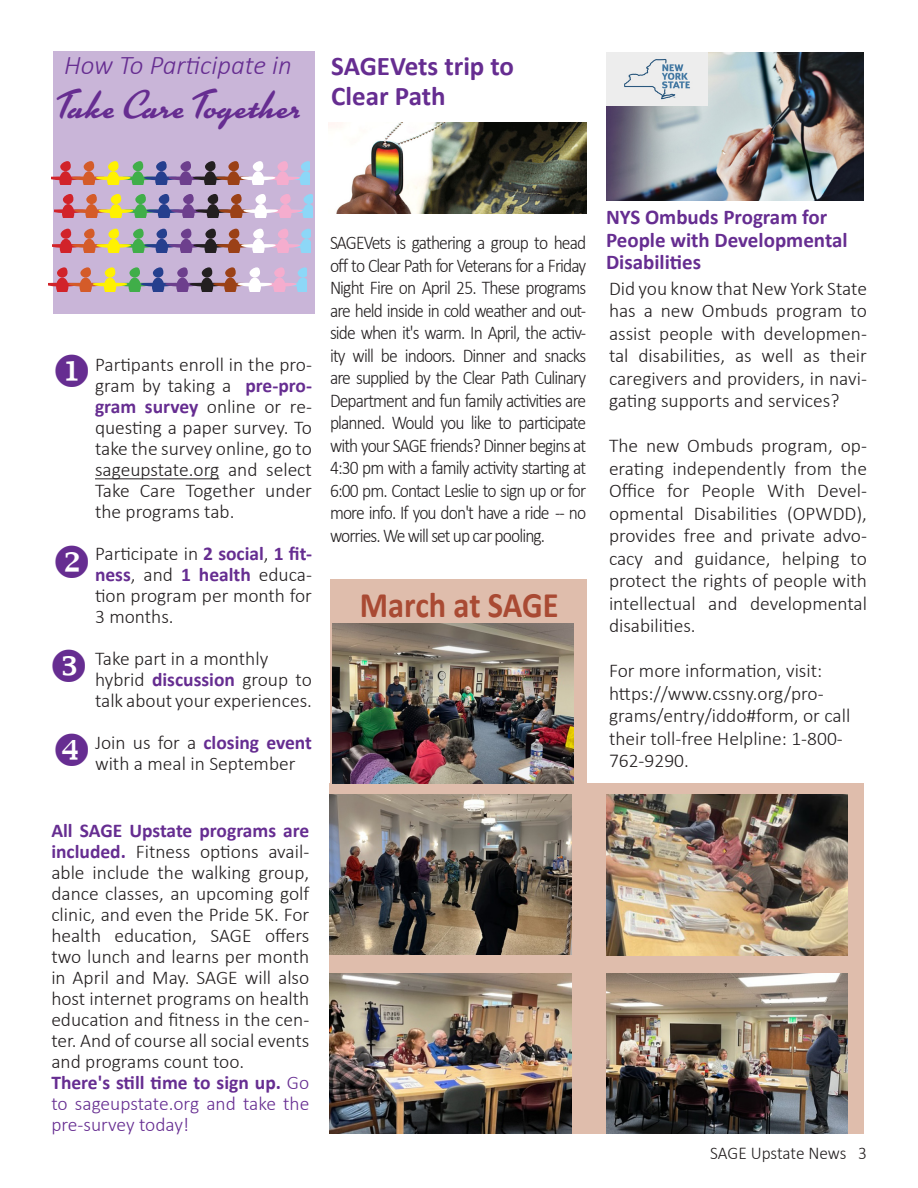
<style>
.page{position:relative;width:918px;height:1188px;background:#fff}
.page>*{position:absolute;margin:0;border:0;box-sizing:border-box;transform-origin:0 0}
.t1{font:39px "Kinescope";color:#662d91}
.t2{font:700 36px "Calibri";letter-spacing:-.005em;color:#a94a33;scale:.9 1}
.t3{font:700 27px "Calibri";color:#662d91}
.t4{font:italic 300 27px "Calibri";color:#662d91}
.t5{font:700 21px/22.5px "Calibri";color:#662d91}
.t6{font:300 19.5px/21px "Calibri";color:#231f20;text-align:justify}
.t7{font:300 19.5px/22.5px "Calibri";color:#231f20;text-align:justify;scale:.9 1}
.t8{font:300 19.5px/21px "Calibri";color:#662d91;text-align:justify}
.t9{font:300 18px "Calibri";letter-spacing:-.005em;color:#231f20;scale:.96 1}
.s1{font-weight:700;color:#662d91}
.s2{font-weight:700}
</style>
<div class="page">
<div style="left:330px;top:784px;width:534px;height:350px;background:#dfbdac"></div>
<div style="left:54px;top:52px;width:261px;height:262px;background:#c9b5d8"></div>
<hr style="left:95px;top:478px;width:124px;height:1px;background:#231f20">
<img style="left:606px;top:795px;width:242px;height:161px">
<svg style="left:52px;top:161px;width:258px;height:24px"></svg>
<svg style="left:55px;top:194px;width:258px;height:24px"></svg>
<svg style="left:52px;top:229px;width:258px;height:23px"></svg>
<svg style="left:49px;top:267px;width:258px;height:24px"></svg>
<img style="left:606px;top:974px;width:242px;height:160px">
<img style="left:330px;top:974px;width:242px;height:160px">
<img style="left:328px;top:122px;width:258px;height:92px">
<img style="left:606px;top:52px;width:258px;height:149px">
<img style="left:606px;top:53px;width:101px;height:53px">
<div style="left:330px;top:579px;width:256px;height:296px;background:#dfbdac"></div>
<img style="left:330px;top:795px;width:241px;height:160px">
<img style="left:332px;top:623px;width:242px;height:161px">
<p class="t4" style="left:64px;top:49px;width:229px">How To Participate in</p>
<p class="t1" style="left:56px;top:81px;width:246px">Take Care Together</p>
<p class="t3" style="left:331px;top:47px;width:184px">SAGEVets trip to</p>
<p class="t3" style="left:331px;top:77px;width:116px">Clear Path</p>
<p class="t6" style="left:95px;top:354px;width:218px">Partipants enroll in the pro&shy;gram by taking a <span class="s1">pre-pro&shy;gram survey</span> online or re&shy;questing a paper survey. To take the survey online, go to sageupstate.org and select Take Care Together under the programs tab.</p>
<p class="t6" style="left:95px;top:543px;width:218px">Participate in <span class="s1">2 social</span>, <span class="s1">1 fit&shy;ness</span>, and <span class="s1">1 health</span> educa&shy;tion program per month for 3 months.</p>
<p class="t6" style="left:95px;top:648px;width:175px">Take part in a monthly</p>
<p class="t6" style="left:95px;top:669px;width:218px">hybrid <span class="s1">discussion</span> group to talk about your experiences.</p>
<p class="t6" style="left:95px;top:732px;width:218px">Join us for a <span class="s1">closing event </span>with a meal in September</p>
<p class="t7" style="left:330px;top:232px;width:286px">SAGEVets is gathering a group to head off to Clear Path for Veterans for a Friday Night Fire on April 25. These programs are held inside in cold weather and out&shy;side when it's warm. In April, the activ&shy;ity will be indoors. Dinner and snacks are supplied by the Clear Path Culinary Department and fun family activities are planned. Would you like to participate with your SAGE friends? Dinner begins at 4:30 pm with a family activity starting at 6:00 pm. Contact Leslie to sign up or for more info. If you don't have a ride -- no worries. We will set up car pooling.</p>
<p class="t2" style="left:360px;top:579px;width:222px">March at SAGE</p>
<p class="t6" style="left:51px;top:820px;width:260px"><span class="s1">All SAGE Upstate programs are included.</span> Fitness options avail&shy;able include the walking group, dance classes, an upcoming golf clinic, and even the Pride 5K. For health education, SAGE offers two lunch and learns per month in April and May. SAGE will also host internet programs on health education and fitness in the cen&shy;ter. And of course all social events and programs count too.</p>
<p class="t8" style="left:51px;top:1072px;width:260px"><span class="s2">There's still time to sign up.</span> Go to sageupstate.org and take the pre-survey today!</p>
<p class="t5" style="left:606px;top:206px;width:243px">NYS Ombuds Program for<br>People with Developmental</p>
<p class="t5" style="left:606px;top:251px;width:97px">Disabilities</p>
<p class="t6" style="left:609px;top:277px;width:260px;line-height:22.5px">Did you know that New York State has a new Ombuds program to assist people with developmen&shy;tal disabilities, as well as their caregivers and providers, in navi&shy;gating supports and services?</p>
<p class="t6" style="left:609px;top:434px;width:260px;line-height:22.5px">The new Ombuds program, op&shy;erating independently from the Office for People With Devel&shy;opmental Disabilities (OPWDD), provides free and private advo&shy;cacy and guidance, helping to protect the rights of people with intellectual and developmental disabilities.</p>
<p class="t6" style="left:609px;top:659px;width:243px;line-height:22.5px;text-align:left">For more information, visit: https://www.cssny.org/pro&shy;grams/entry/iddo#form, or call their toll-free Helpline: 1-800-<br>762-9290.</p>
<p class="t9" style="left:710px;top:1142px;width:165px">SAGE Upstate News 3</p>
</div>
